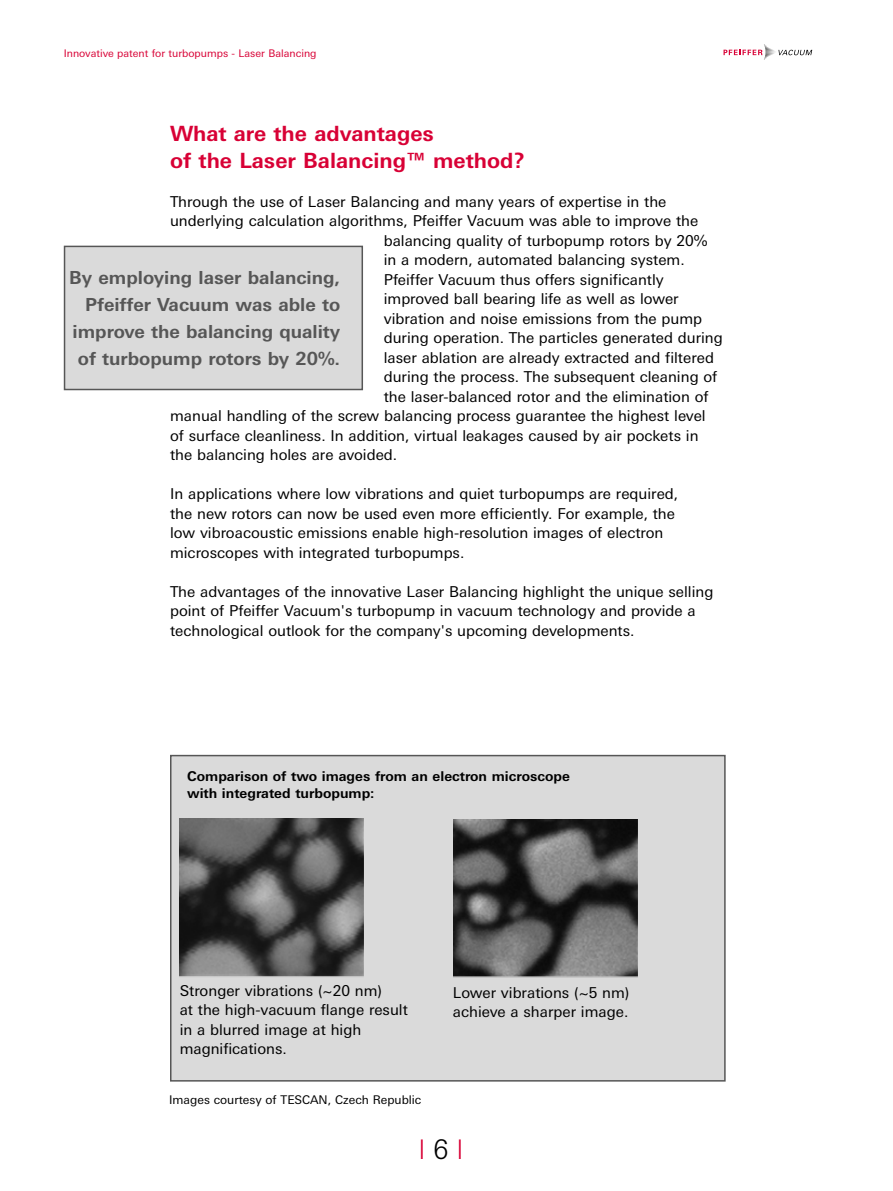
<style>
.page{position:relative;width:893px;height:1191px;background:#fff}
.page>*{position:absolute;margin:0;border:0;box-sizing:border-box;transform-origin:0 0}
.t1{font:300 27px "Univers Next W1 G";color:#d80035}
.t2{font:700 21px/27px "Univers Next W1 G";color:#d80035}
.t3{font:700 18px/27px "Univers Next W1 G";color:#565656;text-align:right}
.t4{font:15px/19.5px "Univers Next W1 G";color:#000}
.t5{font:700 13.5px/16.5px "Univers Next W1 G";color:#000}
.t6{font:12px "Univers Next W1 G";color:#000}
.t7{font:10.5px "Univers Next W1 G";color:#d80035}
.s1{color:#000}
</style>
<div class="page">
<svg style="left:723px;top:44px;width:89px;height:16px"></svg>
<div style="left:65px;top:246px;width:297px;height:143px;background:#dadada"></div>
<div style="left:64px;top:246px;width:299px;height:144px;border:2px solid #565656"></div>
<div style="left:170px;top:755px;width:556px;height:326px;background:#dadada;border:2px solid #565656"></div>
<img style="left:180px;top:818px;width:184px;height:159px">
<img style="left:453px;top:819px;width:185px;height:159px">
<p class="t7" style="left:64px;top:47px;width:254px">Innovative patent for turbopumps - Laser Balancing</p>
<h2 class="t2" style="left:170px;top:120px;width:356px">What are the advantages<br>of the Laser Balancing™ method?</h2>
<p class="t4" style="left:170px;top:192px;width:498px">Through the use of Laser Balancing and many years of expertise in the</p>
<p class="t4" style="left:170px;top:211px;width:530px">underlying calculation algorithms, Pfeiffer Vacuum was able to improve the</p>
<p class="t4" style="left:384px;top:231px;width:325px">balancing quality of turbopump rotors by 20%</p>
<p class="t4" style="left:384px;top:250px;width:302px">in a modern, automated balancing system.</p>
<p class="t4" style="left:384px;top:270px;width:282px">Pfeiffer Vacuum thus offers significantly</p>
<p class="t4" style="left:384px;top:289px;width:296px">improved ball bearing life as well as lower</p>
<p class="t4" style="left:384px;top:309px;width:320px">vibration and noise emissions from the pump</p>
<p class="t4" style="left:384px;top:328px;width:341px">during operation. The particles generated during</p>
<p class="t4" style="left:384px;top:348px;width:332px">laser ablation are already extracted and filtered</p>
<p class="t4" style="left:384px;top:367px;width:335px">during the process. The subsequent cleaning of</p>
<p class="t4" style="left:384px;top:387px;width:326px">the laser-balanced rotor and the elimination of</p>
<p class="t4" style="left:170px;top:406px;width:537px">manual handling of the screw balancing process guarantee the highest level</p>
<p class="t4" style="left:170px;top:426px;width:530px">of surface cleanliness. In addition, virtual leakages caused by air pockets in</p>
<p class="t4" style="left:170px;top:445px;width:229px">the balancing holes are avoided.</p>
<p class="t4" style="left:170px;top:484px;width:510px">In applications where low vibrations and quiet turbopumps are required, the new rotors can now be used even more efficiently. For example, the low vibroacoustic emissions enable high-resolution images of electron microscopes with integrated turbopumps.</p>
<p class="t4" style="left:170px;top:582px;width:545px">The advantages of the innovative Laser Balancing highlight the unique selling point of Pfeiffer Vacuum's turbopump in vacuum technology and provide a technological outlook for the company's upcoming developments.</p>
<p class="t3" style="left:69px;top:264px;width:272px">By employing laser balancing,<br>Pfeiffer Vacuum was able to improve the balancing quality of turbopump rotors by 20%.</p>
<p class="t5" style="left:187px;top:768px;width:384px">Comparison of two images from an electron microscope with integrated turbopump:</p>
<p class="t4" style="left:180px;top:980px;width:230px">Stronger vibrations (~20 nm)<br>at the high-vacuum flange result in a blurred image at high magnifications.</p>
<p class="t6" style="left:169px;top:1093px;width:254px">Images courtesy of TESCAN, Czech Republic</p>
<p class="t4" style="left:453px;top:982px;width:178px">Lower vibrations (~5 nm) achieve a sharper image.</p>
<h1 class="t1" style="left:419px;top:1133px;width:46px">l <span class="s1">6</span> l</h1>
</div>
